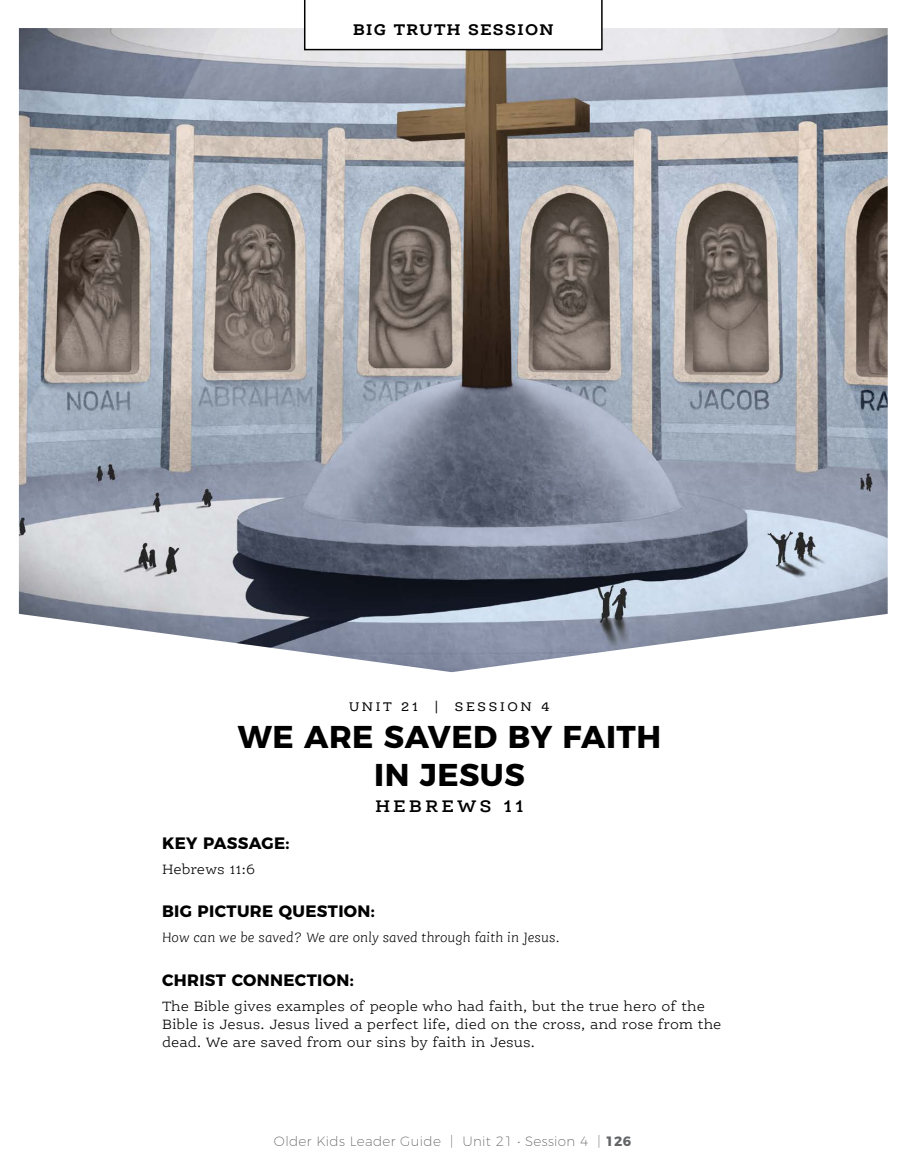
<style>
.page{position:relative;width:905px;height:1168px;background:#fff}
.page>*{position:absolute;margin:0;border:0;box-sizing:border-box;transform-origin:0 0}
.t1{font:700 31.5px/37.8px "Montserrat";letter-spacing:.015em;color:#000;text-align:center}
.t2{font:600 18px "Ernestine Pro";letter-spacing:.195em;color:#000}
.t3{font:700 16.5px "Montserrat";letter-spacing:.02em;color:#000}
.t4{font:700 16.5px "Ernestine Pro";letter-spacing:.08em;color:#000}
.t5{font:300 14.7px/18px "Ernestine Pro";color:#000}
.t6{font:italic 300 14.7px "Ernestine Pro";color:#000}
.t7{font:200 13.5px "Montserrat";letter-spacing:.025em;color:#636466}
.t8{font:13.5px "Ernestine Pro";letter-spacing:.195em;color:#000}
.s1{font-weight:700}
</style>
<div class="page">
<img style="left:19px;top:28px;width:868px;height:644px">
<svg style="left:304px;top:0;width:298px;height:50px"></svg>
<p class="t4" style="left:353px;top:19px;width:202px">BIG TRUTH SESSION</p>
<p class="t8" style="left:349px;top:698px;width:202px">UNIT 21 | SESSION 4</p>
<h1 class="t1" style="left:238px;top:716px;width:425px">WE ARE SAVED BY FAITH<br>IN JESUS</h1>
<p class="t2" style="left:375px;top:794px;width:150px">HEBREWS 11</p>
<p class="t3" style="left:162px;top:829px;width:129px">KEY PASSAGE:</p>
<p class="t5" style="left:162px;top:859px;width:95px">Hebrews 11:6</p>
<p class="t3" style="left:162px;top:898px;width:214px">BIG PICTURE QUESTION:</p>
<p class="t6" style="left:162px;top:929px;width:399px">How can we be saved? We are only saved through faith in Jesus.</p>
<p class="t3" style="left:162px;top:966px;width:193px">CHRIST CONNECTION:</p>
<p class="t5" style="left:162px;top:996px;width:561px">The Bible gives examples of people who had faith, but the true hero of the<br>Bible is Jesus. Jesus lived a perfect life, died on the cross, and rose from the dead. We are saved from our sins by faith in Jesus.</p>
<p class="t7" style="left:274px;top:1131px;width:358px">Older Kids Leader Guide | Unit 21 • Session 4 | <span class="s1">126</span></p>
</div>
